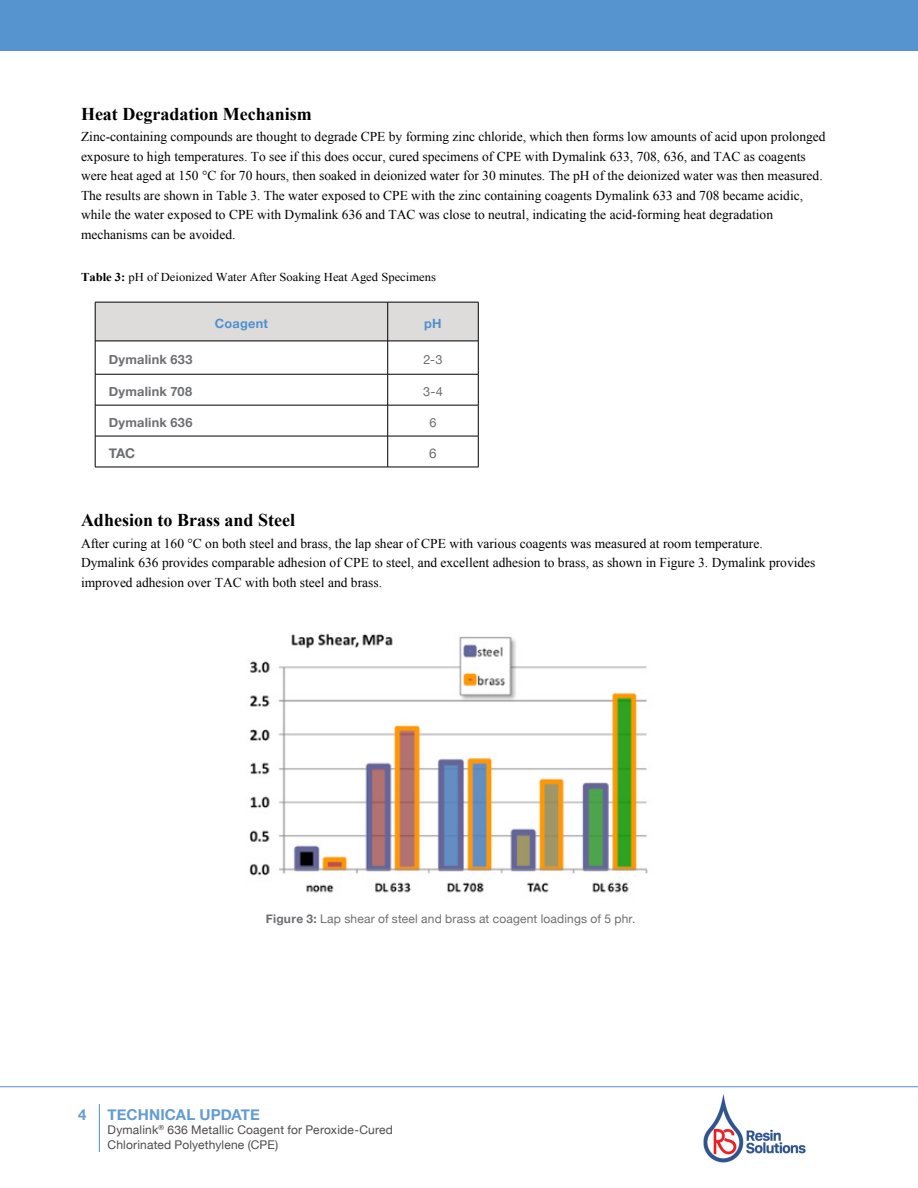
<style>
.page{position:relative;width:918px;height:1188px;background:#fff}
.page>*{position:absolute;margin:0;border:0;box-sizing:border-box;transform-origin:0 0}
.t1{font:700 18px "Times New Roman";color:#000}
.t2{font:700 15px "Helvetica Neue";letter-spacing:.005em;color:#629cd2}
.t3{font:13.5px/19.5px "Times New Roman";color:#000}
.t4{font:700 13.5px "Helvetica Neue";color:#6d6e71}
.t5{font:13.5px "Helvetica Neue";color:#6d6e71}
.t6{font:700 12.75px "Helvetica Neue";letter-spacing:.02em;color:#6d6e71}
.t7{font:700 12.75px "Helvetica Neue";letter-spacing:.02em;color:#5091cd}
.t8{font:12.75px "Helvetica Neue";color:#6d6e71}
.t9{font:12px/14.4px "Helvetica Neue";letter-spacing:.015em;color:#4d4a4a}
.t10{font:12px "Helvetica Neue";letter-spacing:.015em;color:#6d6e71}
.t11{font:12px "Times New Roman";color:#000;scale:1.05 1}
.s1{font-weight:700}
</style>
<div class="page">
<img style="left:703px;top:1094px;width:103px;height:69px">
<div style="left:0;top:0;width:918px;height:51px;background:#5091cd"></div>
<hr style="left:99px;top:1104px;width:1px;height:48px;background:#5091cd">
<hr style="left:0;top:1086px;width:918px;height:1px;background:#5091cd">
<div style="left:96px;top:303px;width:382px;height:38px;background:#dedcdb"></div>
<hr style="left:95px;top:302px;width:293px;height:1px;background:#000">
<hr style="left:95px;top:302px;width:1px;height:39px;background:#000">
<hr style="left:388px;top:302px;width:90px;height:1px;background:#000">
<hr style="left:387px;top:302px;width:1px;height:39px;background:#000">
<hr style="left:478px;top:302px;width:1px;height:39px;background:#000">
<hr style="left:95px;top:341px;width:1px;height:33px;background:#000">
<hr style="left:95px;top:374px;width:1px;height:31px;background:#000">
<hr style="left:95px;top:405px;width:1px;height:31px;background:#000">
<hr style="left:95px;top:436px;width:1px;height:31px;background:#000">
<hr style="left:388px;top:374px;width:90px;height:1px;background:#000">
<hr style="left:388px;top:405px;width:90px;height:1px;background:#000">
<hr style="left:388px;top:436px;width:90px;height:1px;background:#000">
<hr style="left:388px;top:467px;width:90px;height:1px;background:#000">
<hr style="left:387px;top:341px;width:1px;height:33px;background:#000">
<hr style="left:478px;top:341px;width:1px;height:33px;background:#000">
<hr style="left:387px;top:374px;width:1px;height:31px;background:#000">
<hr style="left:478px;top:374px;width:1px;height:31px;background:#000">
<hr style="left:387px;top:405px;width:1px;height:31px;background:#000">
<hr style="left:478px;top:405px;width:1px;height:31px;background:#000">
<hr style="left:387px;top:436px;width:1px;height:31px;background:#000">
<hr style="left:478px;top:436px;width:1px;height:31px;background:#000">
<hr style="left:95px;top:374px;width:293px;height:1px;background:#000">
<hr style="left:95px;top:405px;width:293px;height:1px;background:#000">
<hr style="left:95px;top:436px;width:293px;height:1px;background:#000">
<hr style="left:95px;top:467px;width:293px;height:1px;background:#000">
<hr style="left:95px;top:341px;width:293px;height:1px;background:#000">
<hr style="left:388px;top:341px;width:90px;height:1px;background:#000">
<img style="left:249px;top:633px;width:399px;height:260px">
<h1 class="t1" style="left:81px;top:101px;width:232px">Heat Degradation Mechanism</h1>
<p class="t3" style="left:81px;top:127px;width:746px">Zinc-containing compounds are thought to degrade CPE by forming zinc chloride, which then forms low amounts of acid upon prolonged exposure to high temperatures. To see if this does occur, cured specimens of CPE with Dymalink 633, 708, 636, and TAC as coagents were heat aged at 150 °C for 70 hours, then soaked in deionized water for 30 minutes. The pH of the deionized water was then measured.<br>The results are shown in Table 3. The water exposed to CPE with the zinc containing coagents Dymalink 633 and 708 became acidic, while the water exposed to CPE with Dymalink 636 and TAC was close to neutral, indicating the acid-forming heat degradation mechanisms can be avoided.</p>
<p class="t11" style="left:81px;top:269px;width:340px"><span class="s1">Table 3:</span> pH of Deionized Water After Soaking Heat Aged Specimens</p>
<p class="t7" style="left:215px;top:315px;width:55px">Coagent</p>
<p class="t7" style="left:424px;top:315px;width:19px">pH</p>
<p class="t6" style="left:109px;top:351px;width:85px">Dymalink 633</p>
<p class="t8" style="left:423px;top:352px;width:21px">2-3</p>
<p class="t6" style="left:109px;top:383px;width:85px">Dymalink 708</p>
<p class="t8" style="left:423px;top:384px;width:21px">3-4</p>
<p class="t6" style="left:109px;top:414px;width:85px">Dymalink 636</p>
<p class="t8" style="left:429px;top:415px;width:9px">6</p>
<p class="t4" style="left:109px;top:445px;width:28px">TAC</p>
<p class="t5" style="left:429px;top:445px;width:9px">6</p>
<h1 class="t1" style="left:81px;top:508px;width:216px">Adhesion to Brass and Steel</h1>
<p class="t3" style="left:81px;top:533px;width:736px">After curing at 160 °C on both steel and brass, the lap shear of CPE with various coagents was measured at room temperature.<br>Dymalink 636 provides comparable adhesion of CPE to steel, and excellent adhesion to brass, as shown in Figure 3. Dymalink provides improved adhesion over TAC with both steel and brass.</p>
<p class="t10" style="left:266px;top:912px;width:371px"><span class="s1">Figure 3:</span> Lap shear of steel and brass at coagent loadings of 5 phr.</p>
<p class="t2" style="left:78px;top:1106px;width:10px">4</p>
<p class="t2" style="left:108px;top:1105px;width:154px">TECHNICAL UPDATE</p>
<p class="t9" style="left:108px;top:1123px;width:287px">Dymalink<sup>®</sup> 636 Metallic Coagent for Peroxide-Cured<br>Chlorinated Polyethylene (CPE)</p>
</div>
